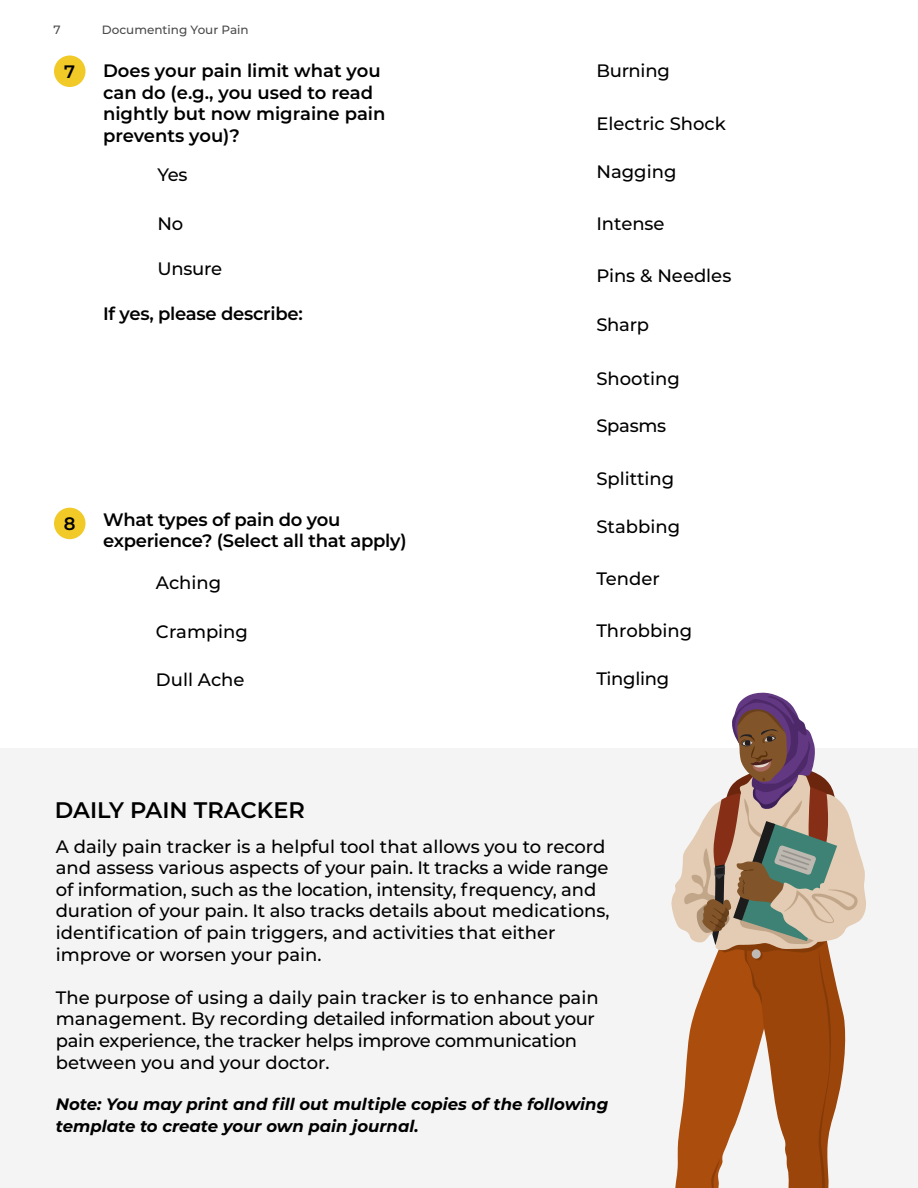
<style>
.page{position:relative;width:918px;height:1188px;background:#fff}
.page>*{position:absolute;margin:0;border:0;box-sizing:border-box;transform-origin:0 0}
.t1{font:600 22.5px "Montserrat";color:#000}
.t2{font:500 18px/21.6px "Montserrat";letter-spacing:-.005em;color:#000}
.t3{font:600 18px/21.6px "Montserrat";letter-spacing:-.015em;color:#000}
.t4{font:italic 700 16.5px/21.6px "Montserrat";color:#000}
.t5{font:500 12px "Montserrat";color:#4a4a4b}
</style>
<div class="page">
<div style="left:0;top:748px;width:918px;height:440px;background:#f4f4f4"></div>
<div style="left:54px;top:56px;width:32px;height:31px;background:#f1ca27;border-radius:50%"></div>
<div style="left:54px;top:508px;width:32px;height:31px;background:#f1ca27;border-radius:50%"></div>
<svg style="left:671px;top:692px;width:195px;height:496px"></svg>
<p class="t5" style="left:53px;top:22px;width:9px">7</p>
<p class="t5" style="left:102px;top:22px;width:148px">Documenting Your Pain</p>
<p class="t3" style="left:64px;top:60px;width:12px">7</p>
<p class="t3" style="left:103px;top:59px;width:284px">Does your pain limit what you can do (e.g., you used to read nightly but now migraine pain prevents you)?</p>
<p class="t2" style="left:157px;top:163px;width:32px">Yes</p>
<p class="t2" style="left:157px;top:212px;width:27px">No</p>
<p class="t2" style="left:157px;top:257px;width:66px">Unsure</p>
<p class="t3" style="left:103px;top:302px;width:201px">If yes, please describe:</p>
<p class="t2" style="left:596px;top:59px;width:75px">Burning</p>
<p class="t2" style="left:596px;top:112px;width:131px">Electric Shock</p>
<p class="t2" style="left:596px;top:160px;width:82px">Nagging</p>
<p class="t2" style="left:596px;top:212px;width:70px">Intense</p>
<p class="t2" style="left:596px;top:264px;width:136px">Pins &amp; Needles</p>
<p class="t2" style="left:596px;top:313px;width:54px">Sharp</p>
<p class="t2" style="left:596px;top:367px;width:85px">Shooting</p>
<p class="t2" style="left:596px;top:414px;width:71px">Spasms</p>
<p class="t2" style="left:596px;top:467px;width:79px">Splitting</p>
<p class="t3" style="left:64px;top:512px;width:13px">8</p>
<p class="t3" style="left:103px;top:508px;width:305px">What types of pain do you experience? (Select all that apply)</p>
<p class="t2" style="left:156px;top:571px;width:67px">Aching</p>
<p class="t2" style="left:596px;top:515px;width:85px">Stabbing</p>
<p class="t2" style="left:596px;top:567px;width:65px">Tender</p>
<p class="t2" style="left:156px;top:620px;width:94px">Cramping</p>
<p class="t2" style="left:596px;top:619px;width:97px">Throbbing</p>
<p class="t2" style="left:156px;top:668px;width:90px">Dull Ache</p>
<p class="t2" style="left:596px;top:667px;width:74px">Tingling</p>
<p class="t1" style="left:55px;top:794px;width:251px">DAILY PAIN TRACKER</p>
<p class="t2" style="left:56px;top:835px;width:555px">A daily pain tracker is a helpful tool that allows you to record and assess various aspects of your pain. It tracks a wide range of information, such as the location, intensity, frequency, and duration of your pain. It also tracks details about medications, identification of pain triggers, and activities that either improve or worsen your pain.</p>
<p class="t2" style="left:56px;top:986px;width:544px">The purpose of using a daily pain tracker is to enhance pain management. By recording detailed information about your pain experience, the tracker helps improve communication between you and your doctor.</p>
<p class="t4" style="left:56px;top:1093px;width:554px">Note: You may print and fill out multiple copies of the following template to create your own pain journal.</p>
</div>
